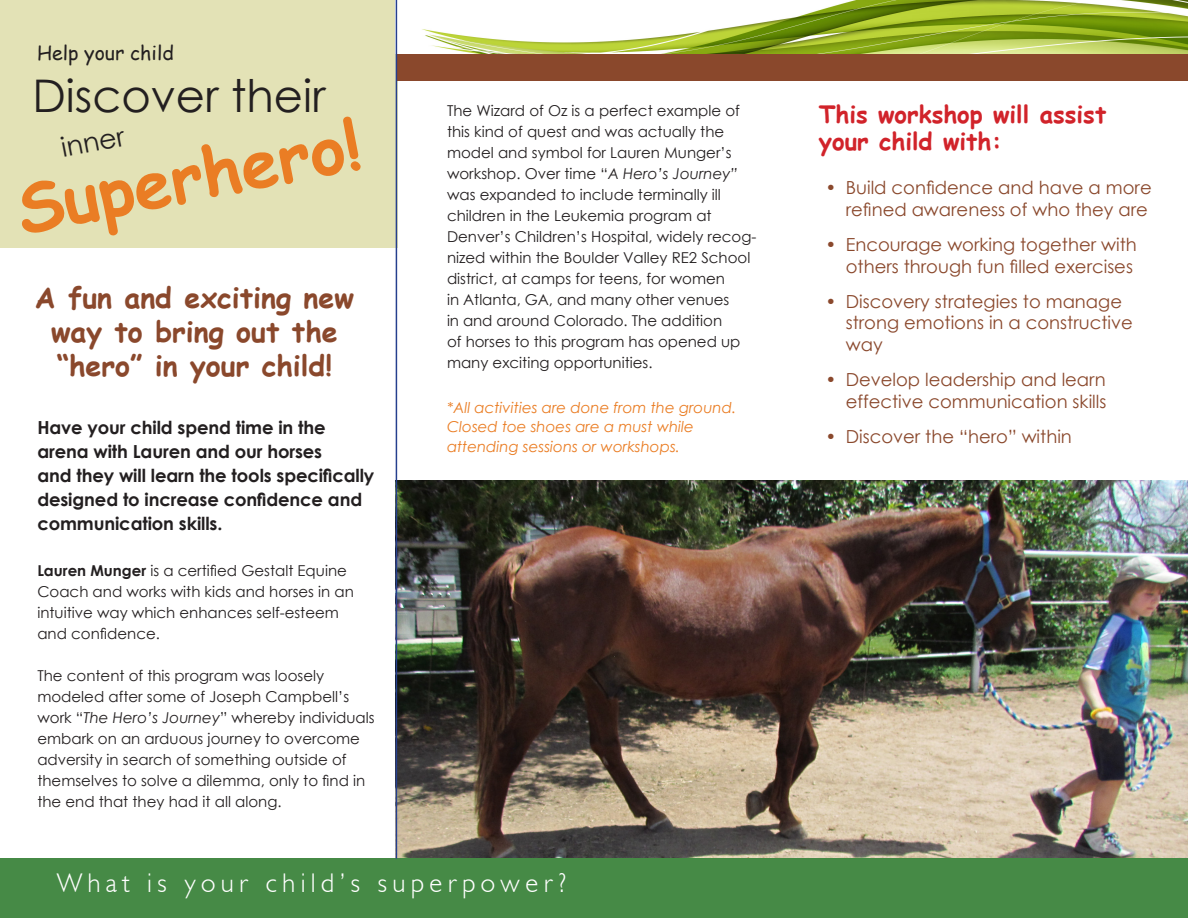
<style>
.page{position:relative;width:1188px;height:918px;background:#fff}
.page>*{position:absolute;margin:0;border:0;box-sizing:border-box;transform-origin:0 0}
.t1{font:700 67.5px "Comic Sans MS";color:#ea7d24}
.t2{font:45px "Century Gothic";color:#231f20}
.t3{font:700 28.5px/34.2px "Comic Sans MS";color:#8a482c;text-align:center}
.t4{font:300 27px "Humanist 521 BT";letter-spacing:.2em;color:#fff}
.t5{font:27px "Century Gothic";color:#231f20}
.t6{font:700 24px/27px "Comic Sans MS";color:#d1232a}
.t7{font:19.5px "Comic Sans MS";color:#231f20}
.t8{font:18px/21.6px "Century Gothic";color:#8a482c;text-align:right}
.t9{font:700 18px/24px "Century Gothic";letter-spacing:-.005em;color:#231f20}
.t10{font:15px/21px "Century Gothic";color:#231f20}
.t11{font:italic 15px/19.5px "Century Gothic";color:#ea7d24}
.s1{font-weight:700}
.s2{font-style:italic}
</style>
<div class="page">
<img style="left:397px;top:481px;width:791px;height:378px">
<div style="left:0;top:0;width:397px;height:247px;background:#e3e2b6"></div>
<div style="left:0;top:859px;width:1188px;height:59px;background:#468a46"></div>
<div style="left:397px;top:54px;width:791px;height:26px;background:#8a482c"></div>
<img style="left:395px;top:0;width:793px;height:54px">
<hr style="left:396px;top:0;width:1px;height:859px;background:#253f8e">
<p class="t7" style="left:37px;top:38px;width:138px">Help your child</p>
<p class="t2" style="left:32px;top:64px;width:295px">Discover their</p>
<p class="t5" style="left:58px;top:129px;width:66px;rotate:-11deg">inner</p>
<p class="t1" style="left:8px;top:161px;width:350px;rotate:-11deg">Superhero!</p>
<p class="t3" style="left:35px;top:279px;width:321px">A fun and exciting new way to bring out the “hero” in your child!</p>
<p class="t9" style="left:37px;top:414px;width:338px">Have your child spend time in the arena with Lauren and our horses<br>and they will learn the tools specifically designed to increase confidence and communication skills.</p>
<p class="t10" style="left:37px;top:560px;width:318px"><span class="s1">Lauren Munger</span> is a certified Gestalt Equine Coach and works with kids and horses in an intuitive way which enhances self-esteem and confidence.</p>
<p class="t10" style="left:37px;top:665px;width:339px">The content of this program was loosely modeled after some of Joseph Campbell’s work “<span class="s2">The Hero’s Journey</span>” whereby individuals embark on an arduous journey to overcome adversity in search of something outside of themselves to solve a dilemma, only to find in the end that they had it all along.</p>
<p class="t10" style="left:447px;top:100px;width:311px">The Wizard of Oz is a perfect example of this kind of quest and was actually the model and symbol for Lauren Munger’s workshop. Over time “<span class="s2">A Hero’s Journey” </span>was expanded to include terminally ill children in the Leukemia program at Denver’s Children’s Hospital, widely recog&shy;nized within the Boulder Valley RE2 School district, at camps for teens, for women<br>in Atlanta, GA, and many other venues<br>in and around Colorado. The addition<br>of horses to this program has opened up many exciting opportunities.</p>
<p class="t6" style="left:819px;top:100px;width:289px">This workshop will assist your child with:</p>
<p class="t8" style="left:826px;top:177px;width:328px">• Build confidence and have a more refined awareness of who they are</p>
<p class="t8" style="left:826px;top:234px;width:313px">• Encourage working together with others through fun filled exercises</p>
<p class="t8" style="left:846px;top:290px;width:288px;text-align:left;text-indent:-20px">• Discovery strategies to manage strong emotions in a constructive way</p>
<p class="t8" style="left:826px;top:369px;width:282px">• Develop leadership and learn effective communication skills</p>
<p class="t8" style="left:826px;top:425px;width:248px">• Discover the “hero” within</p>
<p class="t11" style="left:447px;top:397px;width:291px">*All activities are done from the ground.<br>Closed toe shoes are a must while attending sessions or workshops.</p>
<p class="t4" style="left:57px;top:866px;width:511px">What is your child’s superpower?</p>
</div>
